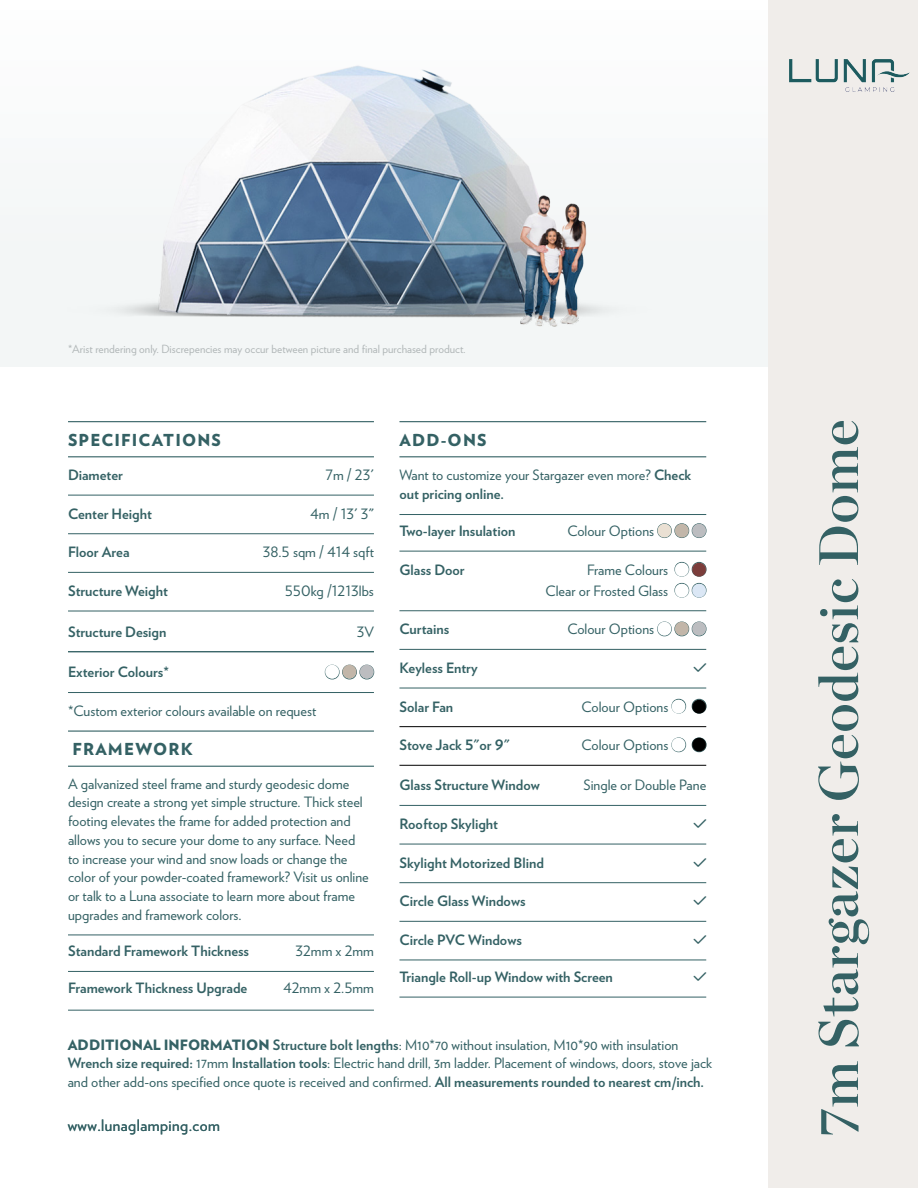
<style>
.page{position:relative;width:918px;height:1188px;background:#fff}
.page>*{position:absolute;margin:0;border:0;box-sizing:border-box;transform-origin:0 0}
.t1{font:55.5px "Chronicle Display Semi";letter-spacing:.01em;color:#346164}
.t2{font:900 16.5px "Verlag";letter-spacing:.07em;color:#346164}
.t3{font:15.75px "Verlag";letter-spacing:.03em;color:#346164}
.t4{font:14.25px/18.8px "Verlag";color:#346164}
.t5{font:700 14.25px "Verlag";color:#346164}
.DIMENSIONS{font:11.25px "Verlag";color:#b1b7b8}
.s1{font-weight:700}
.s2{font-weight:900}
</style>
<div class="page">
<div style="left:0;top:0;width:781px;height:367px;background:#f7f9f9"></div>
<hr style="left:68px;top:421px;width:306px;height:1px;background:#346164">
<hr style="left:68px;top:456px;width:306px;height:1px;background:#346164">
<hr style="left:68px;top:495px;width:306px;height:1px;background:#346164">
<hr style="left:68px;top:533px;width:306px;height:1px;background:#346164">
<hr style="left:68px;top:572px;width:306px;height:1px;background:#346164">
<hr style="left:68px;top:611px;width:306px;height:1px;background:#346164">
<hr style="left:68px;top:652px;width:306px;height:1px;background:#346164">
<hr style="left:68px;top:651px;width:306px;height:1px;background:#346164">
<hr style="left:68px;top:692px;width:306px;height:1px;background:#346164">
<hr style="left:68px;top:731px;width:306px;height:1px;background:#346164">
<hr style="left:68px;top:766px;width:306px;height:1px;background:#346164">
<hr style="left:68px;top:935px;width:306px;height:1px;background:#346164">
<hr style="left:68px;top:971px;width:306px;height:1px;background:#346164">
<hr style="left:68px;top:1010px;width:306px;height:1px;background:#346164">
<img style="left:114px;top:66px;width:495px;height:261px">
<hr style="left:399px;top:421px;width:307px;height:1px;background:#346164">
<hr style="left:399px;top:456px;width:307px;height:1px;background:#346164">
<hr style="left:399px;top:514px;width:307px;height:1px;background:#346164">
<hr style="left:399px;top:551px;width:307px;height:1px;background:#346164">
<hr style="left:399px;top:610px;width:307px;height:1px;background:#346164">
<hr style="left:399px;top:649px;width:307px;height:1px;background:#346164">
<hr style="left:399px;top:688px;width:307px;height:1px;background:#346164">
<hr style="left:399px;top:726px;width:307px;height:1px;background:#000">
<hr style="left:399px;top:765px;width:307px;height:1px;background:#000">
<hr style="left:399px;top:805px;width:307px;height:1px;background:#346164">
<hr style="left:399px;top:844px;width:307px;height:1px;background:#346164">
<hr style="left:399px;top:882px;width:307px;height:1px;background:#346164">
<hr style="left:399px;top:921px;width:307px;height:1px;background:#346164">
<hr style="left:399px;top:960px;width:307px;height:1px;background:#346164">
<hr style="left:399px;top:997px;width:307px;height:1px;background:#346164">
<div style="left:768px;top:0;width:150px;height:1188px;background:#f0edea"></div>
<img style="left:790px;top:60px;width:119px;height:31px">
<p class="DIMENSIONS" style="left:68px;top:341px;width:399px">*Arist rendering only. Discrepencies may occur between picture and final purchased product.</p>
<p class="t2" style="left:68px;top:426px;width:155px">SPECIFICATIONS</p>
<p class="t5" style="left:68px;top:464px;width:56px">Diameter</p>
<p class="t4" style="left:326px;top:465px;width:50px">7m / 23'</p>
<p class="t5" style="left:68px;top:502px;width:85px">Center Height</p>
<p class="t4" style="left:310px;top:503px;width:65px">4m / 13' 3"</p>
<p class="t5" style="left:68px;top:541px;width:63px">Floor Area</p>
<p class="t4" style="left:263px;top:542px;width:113px">38.5 sqm / 414 sqft</p>
<p class="t5" style="left:68px;top:580px;width:101px">Structure Weight</p>
<p class="t4" style="left:285px;top:581px;width:91px">550kg /1213lbs</p>
<p class="t5" style="left:68px;top:620px;width:100px">Structure Design</p>
<p class="t4" style="left:357px;top:621px;width:19px">3V</p>
<p class="t5" style="left:68px;top:661px;width:102px">Exterior Colours*</p>
<p class="t4" style="left:68px;top:701px;width:250px">*Custom exterior colours available on request</p>
<p class="t2" style="left:73px;top:735px;width:122px">FRAMEWORK</p>
<p class="t4" style="left:68px;top:773px;width:302px">A galvanized steel frame and sturdy geodesic dome design create a strong yet simple structure. Thick steel footing elevates the frame for added protection and allows you to secure your dome to any surface. Need to increase your wind and snow loads or change the color of your powder-coated framework? Visit us online or talk to a Luna associate to learn more about frame upgrades and framework colors.</p>
<p class="t5" style="left:68px;top:940px;width:183px">Standard Framework Thickness</p>
<p class="t4" style="left:296px;top:941px;width:80px">32mm x 2mm</p>
<p class="t5" style="left:68px;top:977px;width:181px">Framework Thickness Upgrade</p>
<p class="t4" style="left:283px;top:978px;width:92px">42mm x 2.5mm</p>
<p class="t2" style="left:399px;top:426px;width:89px">ADD-ONS</p>
<p class="t4" style="left:399px;top:464px;width:293px;line-height:19.5px">Want to customize your Stargazer even more? <span class="s1">Check out pricing online.</span></p>
<p class="t5" style="left:399px;top:520px;width:117px">Two-layer Insulation</p>
<p class="t4" style="left:567px;top:521px;width:88px">Colour Options</p>
<p class="t5" style="left:399px;top:558px;width:67px">Glass Door</p>
<p class="t4" style="left:546px;top:558px;width:124px;line-height:21px;text-align:right">Frame Colours<br>Clear or Frosted Glass</p>
<p class="t5" style="left:399px;top:618px;width:51px">Curtains</p>
<p class="t4" style="left:567px;top:619px;width:88px">Colour Options</p>
<p class="t5" style="left:399px;top:657px;width:80px">Keyless Entry</p>
<p class="t5" style="left:399px;top:695px;width:55px">Solar Fan</p>
<p class="t4" style="left:582px;top:696px;width:88px">Colour Options</p>
<p class="t5" style="left:399px;top:734px;width:112px">Stove Jack 5"or 9"</p>
<p class="t4" style="left:582px;top:735px;width:88px">Colour Options</p>
<p class="t5" style="left:399px;top:774px;width:142px">Glass Structure Window</p>
<p class="t4" style="left:584px;top:775px;width:124px">Single or Double Pane</p>
<p class="t5" style="left:399px;top:813px;width:100px">Rooftop Skylight</p>
<p class="t5" style="left:399px;top:851px;width:146px">Skylight Motorized Blind</p>
<p class="t5" style="left:399px;top:890px;width:128px">Circle Glass Windows</p>
<p class="t5" style="left:399px;top:929px;width:124px">Circle PVC Windows</p>
<p class="t5" style="left:399px;top:966px;width:215px">Triangle Roll-up Window with Screen</p>
<p class="t4" style="left:68px;top:1034px;width:646px"><span class="s2">ADDITIONAL INFORMATION</span> <span class="s1">Structure bolt lengths</span>: M10*70 without insulation, M10*90 with insulation<br><span class="s1">Wrench size required:</span> 17mm <span class="s1">Installation tools</span>: Electric hand drill, 3m ladder. Placement of windows, doors, stove jack and other add-ons specified once quote is received and confirmed. <span class="s1">All measurements rounded to nearest cm/inch.</span></p>
<p class="t3" style="left:68px;top:1113px;width:154px">www.lunaglamping.com</p>
<p class="t1" style="left:795px;top:1137px;width:720px;rotate:-90deg">7m Stargazer Geodesic Dome</p>
</div>
